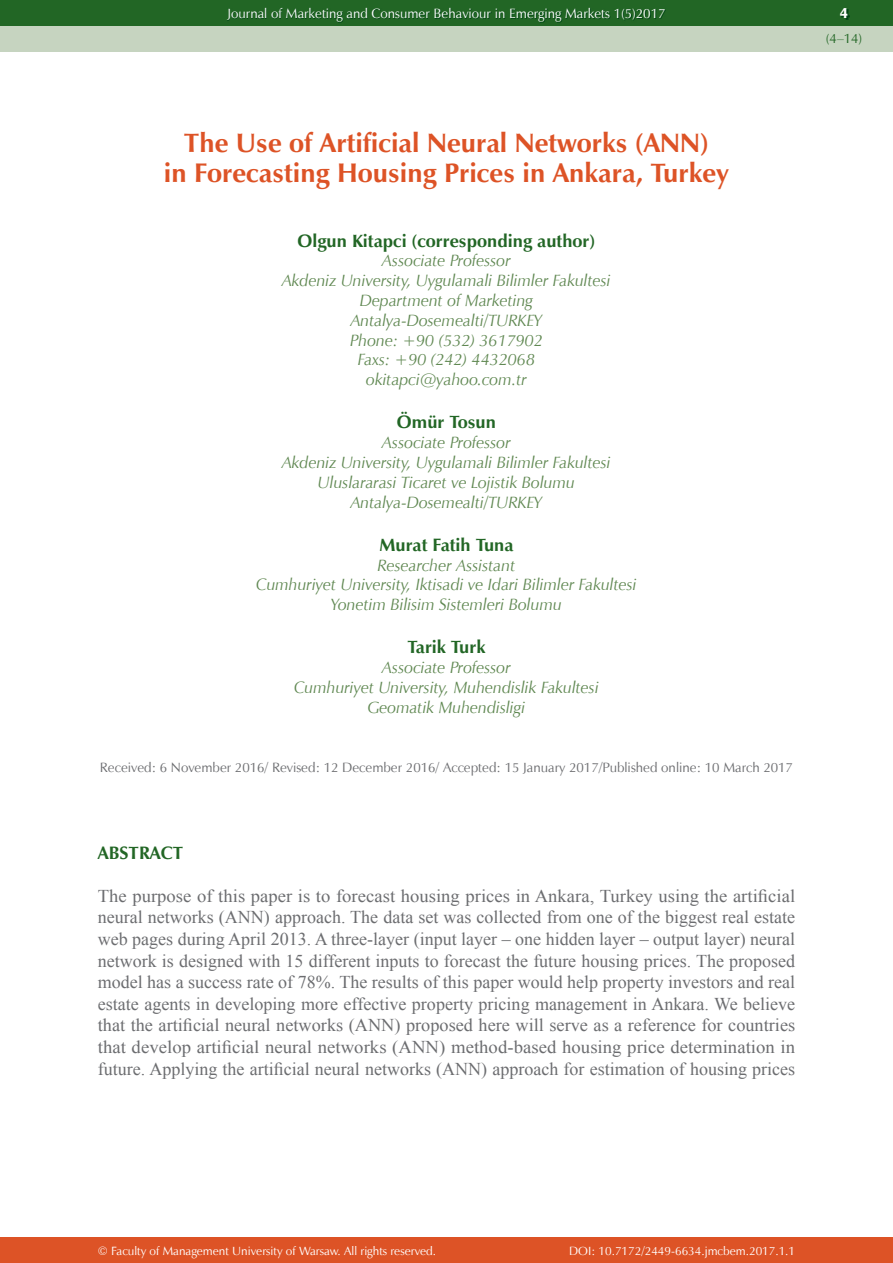
<style>
.page{position:relative;width:893px;height:1263px;background:#fff}
.page>*{position:absolute;margin:0;border:0;box-sizing:border-box;transform-origin:0 0}
.t1{font:700 27px/29.7px "Zapf Humnst EU";color:#dd5326;text-align:center}
.t2{font:18px/21.6px "Times New Roman";color:#6c6d70;text-align:justify}
.t3{font:700 18px "Zapf Humnst EU";color:#226625}
.t4{font:italic 16.5px/19.8px "Zapf Humnst EU";color:#608852;text-align:center}
.t5{font:15px "Zapf Humnst Ult EU";color:#fff}
.t6{font:13.5px "Zapf Humnst EU";color:#6c6d70}
.t7{font:13.5px "Zapf Humnst EU";color:#fff}
.t8{font:13.5px "Zapf Humnst EU";color:#226625}
.t9{font:12px "Zapf Humnst EU";color:#fff}
</style>
<div class="page">
<div style="left:0;top:0;width:893px;height:51px;background:#c6d4c0"></div>
<div style="left:0;top:1237px;width:893px;height:26px;background:#dd5326"></div>
<div style="left:0;top:0;width:893px;height:26px;background:#226625"></div>
<img style="left:228px;top:9px;width:438px;height:14px">
<svg style="left:842px;top:10px;width:7px;height:10px"></svg>
<p class="t7" style="left:227px;top:5px;width:440px">Journal of Marketing and Consumer Behaviour in Emerging Markets 1(5)2017</p>
<p class="t5" style="left:840px;top:4px;width:10px">4</p>
<p class="t8" style="left:826px;top:30px;width:38px">(4–14)</p>
<h1 class="t1" style="left:164px;top:128px;width:567px">The Use of Artificial Neural Networks (ANN)<br>in Forecasting Housing Prices in Ankara, Turkey</h1>
<p class="t3" style="left:298px;top:229px;width:299px">Olgun Kitapci (corresponding author)</p>
<p class="t4" style="left:282px;top:251px;width:330px">Associate Professor<br>Akdeniz University, Uygulamali Bilimler Fakultesi<br>Department of Marketing<br>Antalya-Dosemealti/TURKEY<br>Phone: +90 (532) 3617902<br>Faxs: +90 (242) 4432068 okitapci@yahoo.com.tr</p>
<p class="t3" style="left:397px;top:411px;width:101px">Ömür Tosun</p>
<p class="t4" style="left:282px;top:433px;width:330px">Associate Professor<br>Akdeniz University, Uygulamali Bilimler Fakultesi Uluslararasi Ticaret ve Lojistik Bolumu Antalya-Dosemealti/TURKEY</p>
<p class="t3" style="left:379px;top:533px;width:136px">Murat Fatih Tuna</p>
<p class="t4" style="left:256px;top:555px;width:382px">Researcher Assistant<br>Cumhuriyet University, Iktisadi ve Idari Bilimler Fakultesi<br>Yonetim Bilisim Sistemleri Bolumu</p>
<p class="t3" style="left:408px;top:636px;width:79px">Tarik Turk</p>
<p class="t4" style="left:294px;top:658px;width:306px">Associate Professor<br>Cumhuriyet University, Muhendislik Fakultesi<br>Geomatik Muhendisligi</p>
<p class="t6" style="left:100px;top:759px;width:695px">Received: 6 November 2016/ Revised: 12 December 2016/ Accepted: 15 January 2017/Published online: 10 March 2017</p>
<p class="t3" style="left:98px;top:841px;width:87px">ABSTRACT</p>
<p class="t2" style="left:98px;top:885px;width:699px">The purpose of this paper is to forecast housing prices in Ankara, Turkey using the artificial neural networks (ANN) approach. The data set was collected from one of the biggest real estate web pages during April 2013. A three-layer (input layer – one hidden layer – output layer) neural network is designed with 15 different inputs to forecast the future housing prices. The proposed model has a success rate of 78%. The results of this paper would help property investors and real estate agents in developing more effective property pricing management in Ankara. We believe that the artificial neural networks (ANN) proposed here will serve as a reference for countries that develop artificial neural networks (ANN) method-based housing price determination in future. Applying the artificial neural networks (ANN) approach for estimation of housing prices</p>
<p class="t9" style="left:98px;top:1243px;width:340px">© Faculty of Management University of Warsaw. All rights reserved.</p>
<p class="t9" style="left:569px;top:1243px;width:227px">DOI: 10.7172/2449-6634.jmcbem.2017.1.1</p>
</div>
